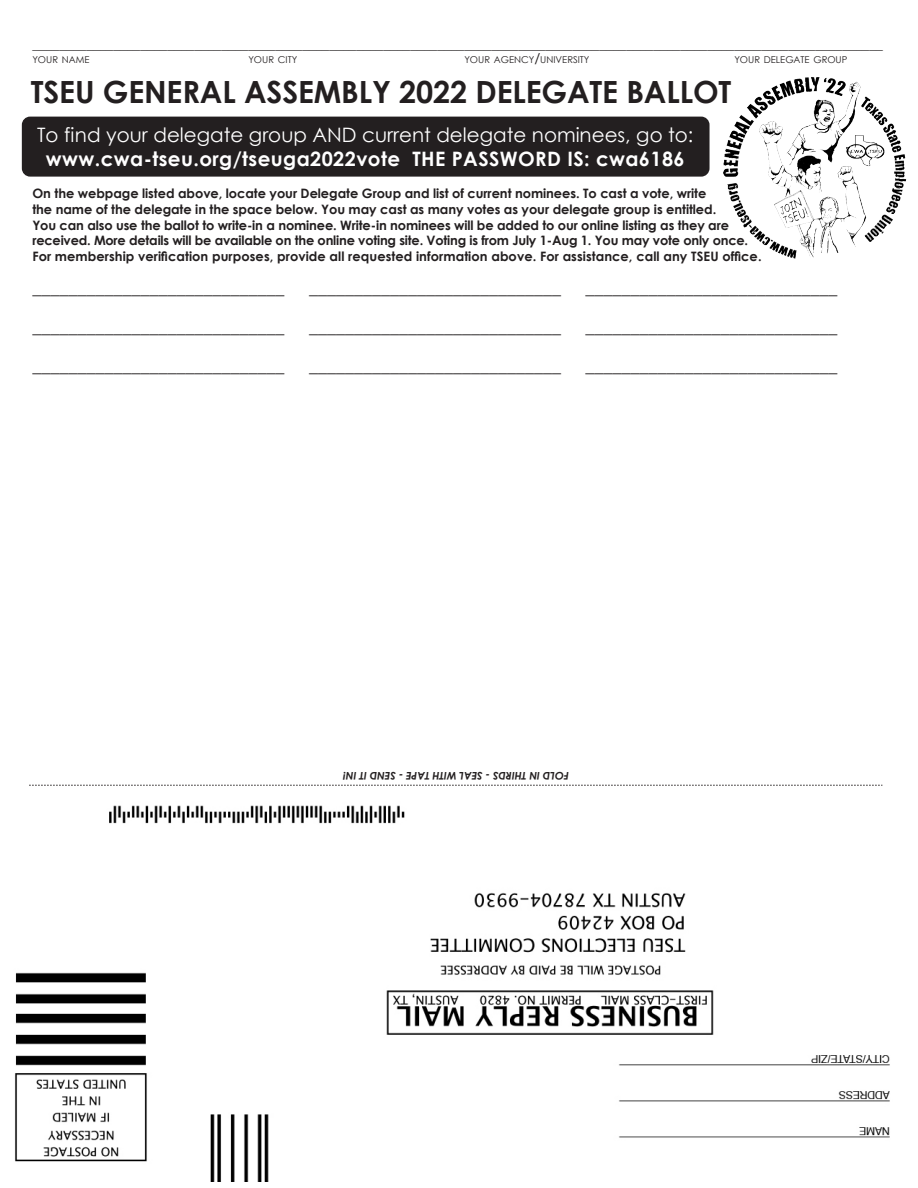
<style>
.page{position:relative;width:918px;height:1188px;background:#fff}
.page>*{position:absolute;margin:0;border:0;box-sizing:border-box;transform-origin:0 0}
.t1{font:700 30.6px "Century Gothic";letter-spacing:-.005em;color:#231f20}
.t2{font:19.8px/23.9px "Century Gothic";color:#fff;text-align:center}
.t3{font:18px "Minion Pro";color:#231f20}
.t4{font:13.5px "Century Gothic";color:#231f20}
.t5{font:700 12.9px/15.6px "Century Gothic";letter-spacing:-.005em;color:#231f20}
.t6{font:italic 700 10.5px "Century Gothic";color:#231f20}
.t7{font:9.45px "Century Gothic";color:#231f20}
.s1{font-size:13.5px}
.s2{font-weight:700}
</style>
<div class="page">
<img style="left:15px;top:784px;width:875px;height:397px">
<svg style="left:29px;top:785px;width:853px;height:1px"></svg>
<div style="left:23px;top:117px;width:686px;height:59px;background:#231f20;border-radius:7px"></div>
<div style="left:22px;top:117px;width:688px;height:60px;border:2px solid #231f20;border-radius:7px"></div>
<img style="left:804px;top:77px;width:32px;height:17px">
<p class="t4" style="left:32px;top:35px;width:852px">______________________________________________________________________________________________________________________________</p>
<p class="t7" style="left:32px;top:52px;width:59px">YOUR NAME</p>
<p class="t7" style="left:248px;top:52px;width:50px">YOUR CITY</p>
<p class="t7" style="left:464px;top:52px;width:127px">YOUR AGENCY<span class="s1">/</span>UNIVERSITY</p>
<p class="t7" style="left:734px;top:52px;width:115px">YOUR DELEGATE GROUP</p>
<p class="t1" style="left:31px;top:68px;width:702px">TSEU GENERAL ASSEMBLY 2022 DELEGATE BALLOT</p>
<p class="t2" style="left:37px;top:122px;width:658px">To find your delegate group AND current delegate nominees, go to: <span class="s2">www.cwa-tseu.org/tseuga2022vote THE PASSWORD IS: cwa6186</span></p>
<p class="t5" style="left:32px;top:185px;width:731px">On the webpage listed above, locate your Delegate Group and list of current nominees. To cast a vote, write<br>the name of the delegate in the space below. You may cast as many votes as your delegate group is entitled.<br>You can also use the ballot to write-in a nominee. Write-in nominees will be added to our online listing as they are received. More details will be available on the online voting site. Voting is from July 1-Aug 1. You may vote only once.<br>For membership verification purposes, provide all requested information above. For assistance, call any TSEU office.</p>
<p class="t3" style="left:32px;top:276px;width:254px">____________________________</p>
<p class="t3" style="left:32px;top:315px;width:254px">____________________________</p>
<p class="t3" style="left:32px;top:354px;width:254px">____________________________</p>
<p class="t3" style="left:309px;top:276px;width:253px">____________________________</p>
<p class="t3" style="left:309px;top:315px;width:253px">____________________________</p>
<p class="t3" style="left:309px;top:354px;width:253px">____________________________</p>
<p class="t3" style="left:586px;top:276px;width:254px">____________________________</p>
<p class="t3" style="left:586px;top:315px;width:254px">____________________________</p>
<p class="t3" style="left:586px;top:354px;width:254px">____________________________</p>
<p class="t6" style="left:569px;top:783px;width:227px;rotate:-180deg">FOLD IN THIRDS - SEAL WITH TAPE - SEND IT IN!</p>
</div>
